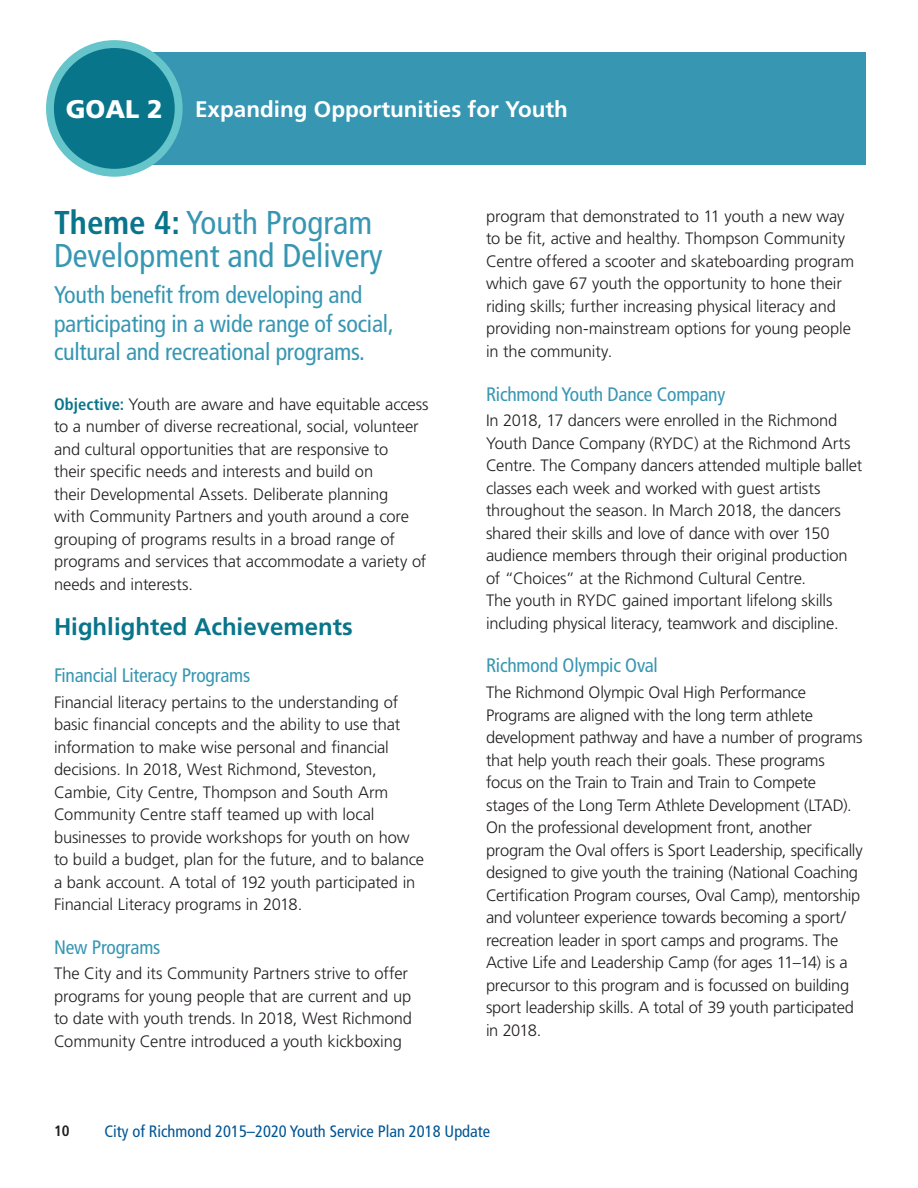
<style>
.page{position:relative;width:918px;height:1188px;background:#fff}
.page>*{position:absolute;margin:0;border:0;box-sizing:border-box;transform-origin:0 0}
.Theme_-_Goal_2{font:condensed 33px/33px "Frutiger LT Std";color:#3796b2}
.Goal_Number{font:900 25.5px "Frutiger LT Std";color:#fff}
.Theme_-_Goal_2_SMALL{font:condensed 24px/28.8px "Frutiger LT Std";letter-spacing:-.01em;color:#3796b2}
.Heading_1_Blue{font:700 24px "Frutiger LT Std";color:#09758b}
.Goal_Description{font:700 22.5px "Frutiger LT Std";color:#fff}
.Heading_2_-_Blue{font:condensed 19.5px "Frutiger LT Std";letter-spacing:-.01em;color:#3796b2}
.Body_Text_first_para{font:300 16.5px/22.5px "Frutiger LT Std";letter-spacing:-.01em;color:#231f20}
.t1{font:condensed 16.5px "Frutiger LT Std";color:#005594}
.t2{font:700 condensed 15px "Frutiger LT Std";color:#231f20}
.s1{font-weight:700;color:#09758b}
.s2{font-weight:700;font-stretch:condensed;color:#09758b}
</style>
<div class="page">
<div style="left:121px;top:52px;width:745px;height:113px;background:#3796b2"></div>
<div style="left:50px;top:44px;width:129px;height:129px;background:#09758b;border-radius:50%"></div>
<div style="left:46px;top:40px;width:137px;height:137px;border:8px solid #65c5cb;border-radius:50%"></div>
<p class="Goal_Number" style="left:66px;top:94px;width:99px">GOAL 2</p>
<p class="Goal_Description" style="left:195px;top:96px;width:374px">Expanding Opportunities for Youth</p>
<p class="Theme_-_Goal_2" style="left:54px;top:207px;width:330px"><span class="s1">Theme 4:</span> Youth Program<br>Development and Delivery</p>
<p class="Theme_-_Goal_2_SMALL" style="left:54px;top:280px;width:341px">Youth benefit from developing and participating in a wide range of social, cultural and recreational programs.</p>
<p class="Body_Text_first_para" style="left:54px;top:393px;width:376px"><span class="s2">Objective:</span> Youth are aware and have equitable access to a number of diverse recreational, social, volunteer and cultural opportunities that are responsive to<br>their specific needs and interests and build on<br>their Developmental Assets. Deliberate planning<br>with Community Partners and youth around a core grouping of programs results in a broad range of programs and services that accommodate a variety of needs and interests.</p>
<p class="Heading_1_Blue" style="left:54px;top:612px;width:300px">Highlighted Achievements</p>
<p class="Heading_2_-_Blue" style="left:54px;top:664px;width:198px">Financial Literacy Programs</p>
<p class="Body_Text_first_para" style="left:54px;top:691px;width:372px">Financial literacy pertains to the understanding of basic financial concepts and the ability to use that information to make wise personal and financial decisions. In 2018, West Richmond, Steveston, Cambie, City Centre, Thompson and South Arm Community Centre staff teamed up with local businesses to provide workshops for youth on how to build a budget, plan for the future, and to balance a bank account. A total of 192 youth participated in Financial Literacy programs in 2018.</p>
<p class="Heading_2_-_Blue" style="left:54px;top:936px;width:108px">New Programs</p>
<p class="Body_Text_first_para" style="left:54px;top:963px;width:360px">The City and its Community Partners strive to offer programs for young people that are current and up to date with youth trends. In 2018, West Richmond Community Centre introduced a youth kickboxing</p>
<p class="Body_Text_first_para" style="left:486px;top:205px;width:370px">program that demonstrated to 11 youth a new way to be fit, active and healthy. Thompson Community Centre offered a scooter and skateboarding program which gave 67 youth the opportunity to hone their riding skills; further increasing physical literacy and providing non-mainstream options for young people in the community.</p>
<p class="Heading_2_-_Blue" style="left:486px;top:382px;width:241px">Richmond Youth Dance Company</p>
<p class="Body_Text_first_para" style="left:486px;top:410px;width:378px">In 2018, 17 dancers were enrolled in the Richmond Youth Dance Company (RYDC) at the Richmond Arts Centre. The Company dancers attended multiple ballet classes each week and worked with guest artists throughout the season. In March 2018, the dancers shared their skills and love of dance with over 150 audience members through their original production of “Choices” at the Richmond Cultural Centre.<br>The youth in RYDC gained important lifelong skills including physical literacy, teamwork and discipline.</p>
<p class="Heading_2_-_Blue" style="left:486px;top:654px;width:173px">Richmond Olympic Oval</p>
<p class="Body_Text_first_para" style="left:486px;top:681px;width:378px">The Richmond Olympic Oval High Performance Programs are aligned with the long term athlete development pathway and have a number of programs that help youth reach their goals. These programs focus on the Train to Train and Train to Compete stages of the Long Term Athlete Development (LTAD).<br>On the professional development front, another program the Oval offers is Sport Leadership, specifically designed to give youth the training (National Coaching Certification Program courses, Oval Camp), mentorship and volunteer experience towards becoming a sport/ recreation leader in sport camps and programs. The Active Life and Leadership Camp (for ages 11–14) is a precursor to this program and is focussed on building sport leadership skills. A total of 39 youth participated in 2018.</p>
<p class="t2" style="left:54px;top:1122px;width:17px">10</p>
<p class="t1" style="left:104px;top:1121px;width:387px">City of Richmond 2015–2020 Youth Service Plan 2018 Update</p>
</div>
